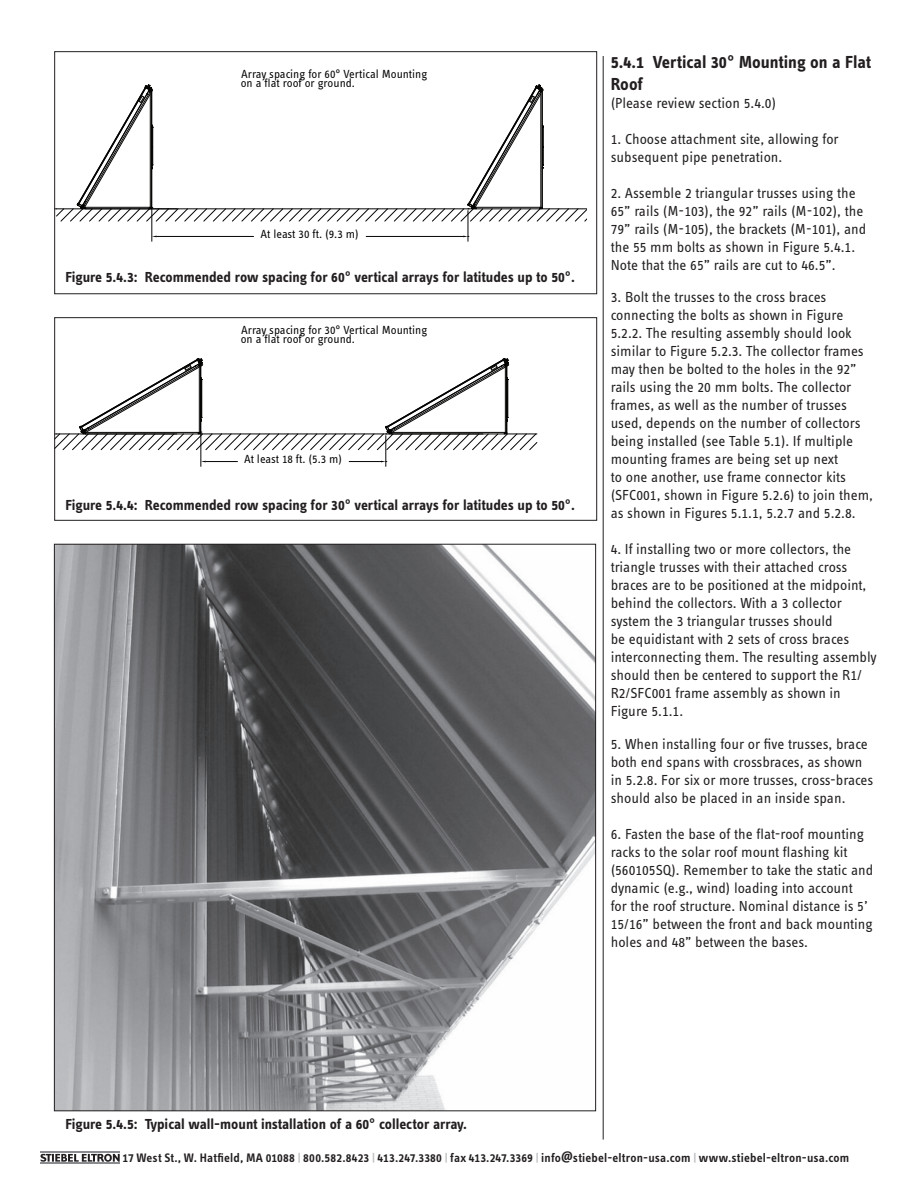
<style>
.page{position:relative;width:918px;height:1188px;background:#fff}
.page>*{position:absolute;margin:0;border:0;box-sizing:border-box;transform-origin:0 0}
.t1{font:700 18px/21.6px "STE Info Text";color:#231f20}
.t2{font:15px/18px "STE Info Text";color:#231f20}
.t3{font:700 15px "STE Info Text";color:#231f20}
.t4{font:600 12.75px "STE Info Text";letter-spacing:.015em;color:#231f20}
.t5{font:12.15px/9px "STE Info Text";color:#040503}
.s1{color:#bcbdc0}
</style>
<div class="page">
<svg style="left:40px;top:1154px;width:80px;height:8px"></svg>
<hr style="left:41px;top:1152px;width:79px;height:1px;background:#8a8c8f">
<hr style="left:41px;top:1162px;width:79px;height:2px;background:#8a8c8f">
<img style="left:56px;top:546px;width:538px;height:563px">
<hr style="left:152px;top:209px;width:1px;height:32px;background:#040503">
<hr style="left:468px;top:211px;width:1px;height:30px;background:#040503">
<hr style="left:157px;top:236px;width:97px;height:1px;background:#040503">
<hr style="left:366px;top:236px;width:97px;height:1px;background:#040503">
<svg style="left:56px;top:85px;width:531px;height:136px"></svg>
<hr style="left:603px;top:56px;width:1px;height:1084px;background:#231f20">
<div style="left:54px;top:51px;width:543px;height:243px;border:1px solid #231f20"></div>
<hr style="left:201px;top:434px;width:1px;height:32px;background:#040503">
<hr style="left:386px;top:436px;width:1px;height:30px;background:#040503">
<hr style="left:206px;top:461px;width:31px;height:1px;background:#040503">
<hr style="left:349px;top:461px;width:32px;height:1px;background:#040503">
<svg style="left:56px;top:358px;width:481px;height:92px"></svg>
<div style="left:54px;top:317px;width:543px;height:204px;border:1px solid #231f20"></div>
<p class="t5" style="left:241px;top:70px;width:188px">Array spacing for 60° Vertical Mounting on a flat roof or ground.</p>
<p class="t5" style="left:261px;top:230px;width:100px">At least 30 ft. (9.3 m)</p>
<p class="t3" style="left:65px;top:268px;width:511px">Figure 5.4.3: Recommended row spacing for 60° vertical arrays for latitudes up to 50°.</p>
<p class="t5" style="left:241px;top:325px;width:188px">Array spacing for 30° Vertical Mounting on a flat roof or ground.</p>
<p class="t5" style="left:244px;top:455px;width:100px">At least 18 ft. (5.3 m)</p>
<p class="t3" style="left:65px;top:497px;width:511px">Figure 5.4.4: Recommended row spacing for 30° vertical arrays for latitudes up to 50°.</p>
<p class="t1" style="left:611px;top:52px;width:262px">5.4.1 Vertical 30° Mounting on a Flat<br>Roof</p>
<p class="t2" style="left:611px;top:94px;width:167px">(Please review section 5.4.0)</p>
<p class="t2" style="left:611px;top:130px;width:230px">1. Choose attachment site, allowing for subsequent pipe penetration.</p>
<p class="t2" style="left:611px;top:184px;width:257px">2. Assemble 2 triangular trusses using the 65” rails (M-103), the 92” rails (M-102), the 79” rails (M-105), the brackets (M-101), and the 55 mm bolts as shown in Figure 5.4.1.<br>Note that the 65” rails are cut to 46.5”.</p>
<p class="t2" style="left:611px;top:288px;width:264px">3. Bolt the trusses to the cross braces connecting the bolts as shown in Figure 5.2.2. The resulting assembly should look similar to Figure 5.2.3. The collector frames may then be bolted to the holes in the 92” rails using the 20 mm bolts. The collector frames, as well as the number of trusses used, depends on the number of collectors being installed (see Table 5.1). If multiple mounting frames are being set up next<br>to one another, use frame connector kits (SFC001, shown in Figure 5.2.6) to join them, as shown in Figures 5.1.1, 5.2.7 and 5.2.8.</p>
<p class="t2" style="left:611px;top:540px;width:267px">4. If installing two or more collectors, the triangle trusses with their attached cross braces are to be positioned at the midpoint, behind the collectors. With a 3 collector system the 3 triangular trusses should<br>be equidistant with 2 sets of cross braces interconnecting them. The resulting assembly should then be centered to support the R1/ R2/SFC001 frame assembly as shown in Figure 5.1.1.</p>
<p class="t2" style="left:611px;top:735px;width:264px">5. When installing four or five trusses, brace both end spans with crossbraces, as shown in 5.2.8. For six or more trusses, cross-braces should also be placed in an inside span.</p>
<p class="t2" style="left:611px;top:825px;width:264px">6. Fasten the base of the flat-roof mounting racks to the solar roof mount flashing kit (560105SQ). Remember to take the static and dynamic (e.g., wind) loading into account<br>for the roof structure. Nominal distance is 5’ 15/16” between the front and back mounting holes and 48” between the bases.</p>
<p class="t3" style="left:65px;top:1115px;width:403px">Figure 5.4.5: Typical wall-mount installation of a 60° collector array.</p>
<p class="t4" style="left:123px;top:1150px;width:728px">17 West St., W. Hatfield, MA 01088 <span class="s1">|</span> 800.582.8423 <span class="s1">|</span> 413.247.3380 <span class="s1">|</span> fax 413.247.3369 <span class="s1">|</span> info@stiebel-eltron-usa.com <span class="s1">|</span> www.stiebel-eltron-usa.com</p>
</div>
